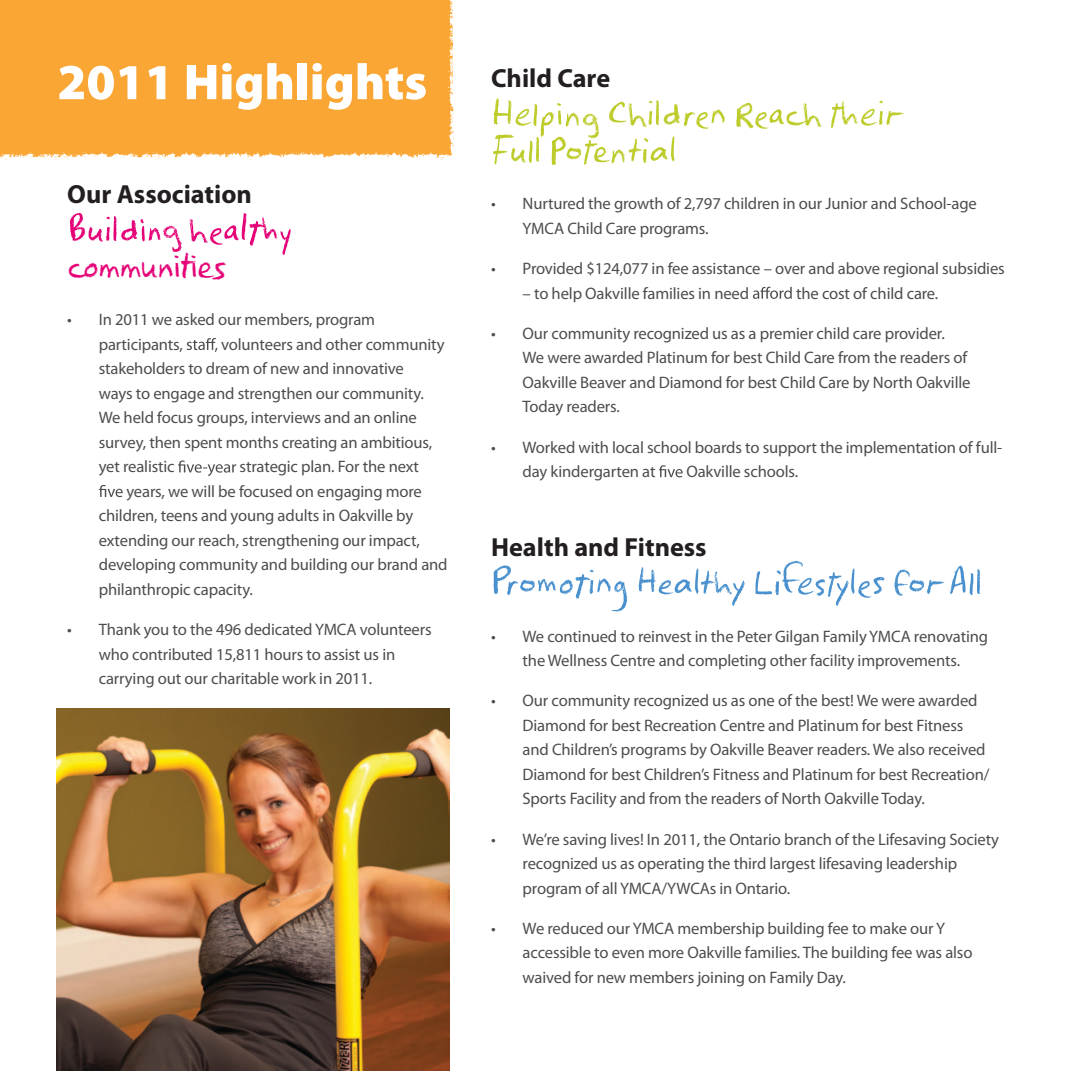
<style>
.page{position:relative;width:1071px;height:1071px;background:#fff}
.page>*{position:absolute;margin:0;border:0;box-sizing:border-box;transform-origin:0 0}
.t1{font:900 50.75px "Myriad Pro";color:#fff}
.t2{font:47.25px "YMCA Script";letter-spacing:-.04em;color:#e50276}
.t3{font:700 26.25px "Myriad Pro";color:#231f20}
.t4{font:16.62px/24.5px "Myriad Pro";letter-spacing:-.01em;color:#4d4d4f}
</style>
<div class="page">
<svg style="left:70px;top:213px;width:221px;height:42px"></svg>
<svg style="left:187px;top:338px;width:30px;height:14px"></svg>
<svg style="left:178px;top:460px;width:58px;height:16px"></svg>
<svg style="left:99px;top:485px;width:24px;height:12px"></svg>
<div style="left:0;top:1px;width:453px;height:157px;background:#faa634"></div>
<svg style="left:243px;top:156px;width:10px;height:4px"></svg>
<svg style="left:364px;top:156px;width:7px;height:2px"></svg>
<svg style="left:382px;top:155px;width:7px;height:2px"></svg>
<svg style="left:143px;top:155px;width:27px;height:5px"></svg>
<svg style="left:451px;top:48px;width:3px;height:47px"></svg>
<svg style="left:15px;top:154px;width:90px;height:6px"></svg>
<svg style="left:436px;top:112px;width:18px;height:48px"></svg>
<svg style="left:493px;top:98px;width:411px;height:67px"></svg>
<svg style="left:753px;top:287px;width:39px;height:12px"></svg>
<svg style="left:659px;top:465px;width:24px;height:12px"></svg>
<svg style="left:493px;top:561px;width:487px;height:51px"></svg>
<img style="left:56px;top:708px;width:394px;height:363px">
<h1 class="t1" style="left:57px;top:53px;width:371px">2011 Highlights</h1>
<h3 class="t3" style="left:491px;top:61px;width:121px">Child Care</h3>
<h3 class="t3" style="left:67px;top:177px;width:186px">Our Association</h3>
<h2 class="t2" style="left:67px;top:241px;width:161px">communities</h2>
<p class="t4" style="left:99px;top:307px;width:278px;text-indent:-32px">• In 2011 we asked our members, program participants,</p>
<p class="t4" style="left:99px;top:332px;width:347px;text-indent:122px">volunteers and other community stakeholders to dream of new and innovative<br>ways to engage and strengthen our community.<br>We held focus groups, interviews and an online survey, then spent months creating an ambitious, yet realistic</p>
<p class="t4" style="left:240px;top:454px;width:181px">strategic plan. For the next</p>
<p class="t4" style="left:126px;top:479px;width:297px">years, we will be focused on engaging more</p>
<p class="t4" style="left:99px;top:503px;width:316px">children, teens and young adults in Oakville by</p>
<p class="t4" style="left:99px;top:528px;width:323px">extending our reach, strengthening our impact,</p>
<p class="t4" style="left:99px;top:552px;width:350px">developing community and building our brand and</p>
<p class="t4" style="left:99px;top:577px;width:156px">philanthropic capacity.</p>
<p class="t4" style="left:99px;top:617px;width:334px;text-indent:-32px">• Thank you to the 496 dedicatedYMCA volunteers who contributed 15,811 hours to assist us in carrying out our charitable work in 2011.</p>
<p class="t4" style="left:523px;top:191px;width:456px;text-indent:-32px">• Nurtured the growth of 2,797 children in our Junior and School-age<br>YMCA Child Care programs.</p>
<p class="t4" style="left:491px;top:256px;width:515px">• Provided $124,077 in fee assistance – over and above regional subsidies</p>
<p class="t4" style="left:523px;top:281px;width:228px">– to help Oakville families in need</p>
<p class="t4" style="left:796px;top:281px;width:144px">the cost of child care.</p>
<p class="t4" style="left:523px;top:321px;width:449px;text-indent:-32px">• Our community recognized us as a premier child care provider.<br>We were awarded Platinum for best Child Care from the readers of Oakville Beaver and Diamond for best Child Care by North Oakville Today readers.</p>
<p class="t4" style="left:523px;top:435px;width:481px;text-indent:-32px">• Worked with local school boards to support the implementation of full&shy;day kindergarten at</p>
<p class="t4" style="left:686px;top:459px;width:113px">Oakville schools.</p>
<h3 class="t3" style="left:491px;top:530px;width:217px">Health and Fitness</h3>
<p class="t4" style="left:491px;top:624px;width:499px;text-align:center">• We continued to reinvest in the Peter Gilgan Family YMCA renovating the Wellness Centre and completing other facility improvements.</p>
<p class="t4" style="left:523px;top:688px;width:468px;text-indent:-32px">• Our community recognized us as one of the best! We were awarded Diamond for best Recreation Centre and Platinum for best Fitness and Children’s programs by Oakville Beaver readers. We also received Diamond for best Children’s Fitness and Platinum for best Recreation/ Sports Facility and from the readers of North Oakville Today.</p>
<p class="t4" style="left:523px;top:827px;width:478px;text-indent:-32px">• We’re saving lives! In 2011, the Ontario branch of the Lifesaving Society recognized us as operating the third largest lifesaving leadership program of all YMCA/YWCAs in Ontario.</p>
<p class="t4" style="left:523px;top:916px;width:451px;text-indent:-32px">• We reduced our YMCA membership building fee to make our Y accessible to even more Oakville families. The building fee was also waived for new members joining on Family Day.</p>
</div>
